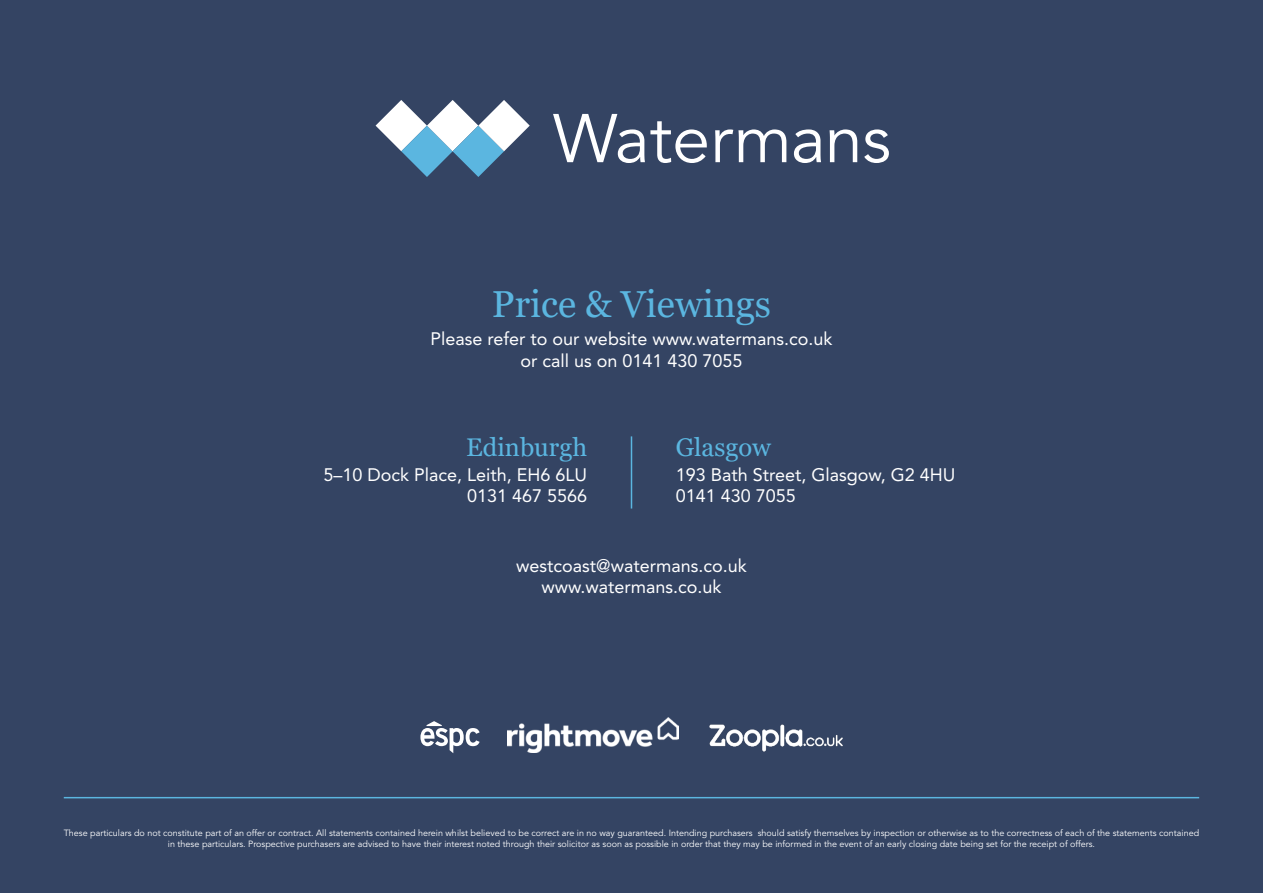
<style>
.page{position:relative;width:1263px;height:893px;background:#344463}
.page>*{position:absolute;margin:0;border:0;box-sizing:border-box;transform-origin:0 0}
.t1{font:37.5px "Georgia";color:#5bb6e0}
.t2{font:25.5px "Georgia";color:#5bb6e0}
.t3{font:18px "Avenir LT Std";color:#fff}
.t4{font:9px/10.8px "Avenir LT Std";color:#fff;text-align:center}
</style>
<div class="page">
<svg style="left:376px;top:100px;width:154px;height:77px"></svg>
<svg style="left:553px;top:114px;width:154px;height:49px"></svg>
<svg style="left:715px;top:129px;width:71px;height:33px"></svg>
<svg style="left:794px;top:129px;width:27px;height:34px"></svg>
<svg style="left:829px;top:129px;width:28px;height:33px"></svg>
<svg style="left:864px;top:129px;width:25px;height:34px"></svg>
<svg style="left:420px;top:721px;width:60px;height:32px"></svg>
<img style="left:507px;top:718px;width:172px;height:35px">
<img style="left:709px;top:724px;width:133px;height:28px">
<hr style="left:631px;top:436px;width:1px;height:73px;background:#5bb6e0">
<hr style="left:64px;top:797px;width:1135px;height:1px;background:#5bb6e0">
<p class="t1" style="left:492px;top:281px;width:281px">Price &amp; Viewings</p>
<p class="t3" style="left:430px;top:329px;width:403px">Please refer to our website www.watermans.co.uk</p>
<p class="t3" style="left:520px;top:350px;width:224px">or call us on 0141 430 7055</p>
<p class="t2" style="left:466px;top:431px;width:123px">Edinburgh</p>
<p class="t2" style="left:676px;top:431px;width:97px">Glasgow</p>
<p class="t3" style="left:323px;top:464px;width:265px">5–10 Dock Place, Leith, EH6 6LU</p>
<p class="t3" style="left:467px;top:486px;width:122px">0131 467 5566</p>
<p class="t3" style="left:676px;top:464px;width:281px">193 Bath Street, Glasgow, G2 4HU</p>
<p class="t3" style="left:676px;top:486px;width:122px">0141 430 7055</p>
<p class="t3" style="left:516px;top:555px;width:232px">westcoast@watermans.co.uk</p>
<p class="t3" style="left:541px;top:577px;width:182px">www.watermans.co.uk</p>
<p class="t4" style="left:64px;top:828px;width:1137px">These particulars do not constitute part of an offer or contract. All statements contained herein whilst believed to be correct are in no way guaranteed. Intending purchasers should satisfy themselves by inspection or otherwise as to the correctness of each of the statements contained in these particulars. Prospective purchasers are advised to have their interest noted through their solicitor as soon as possible in order that they may be informed in the event of an early closing date being set for the receipt of offers.</p>
</div>
